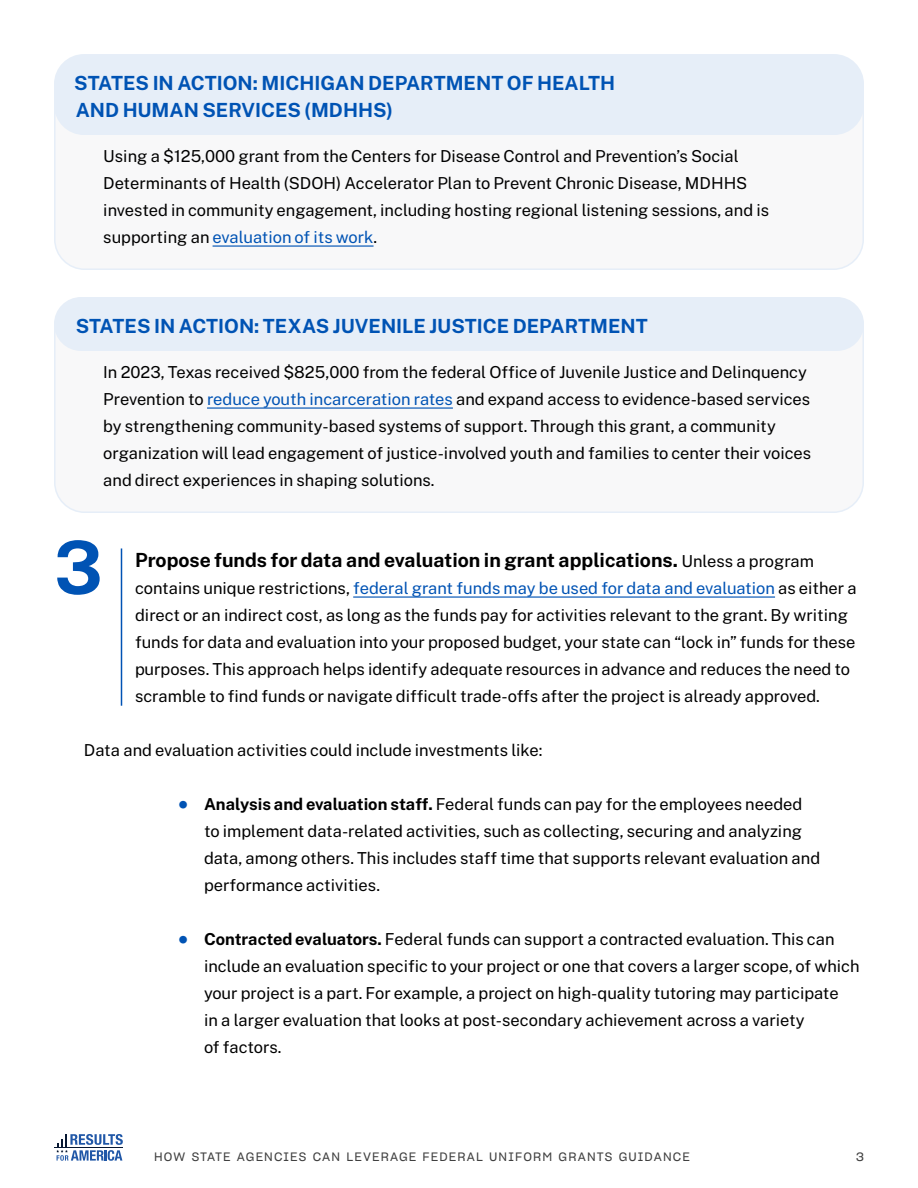
<style>
.page{position:relative;width:918px;height:1188px;background:#fff}
.page>*{position:absolute;margin:0;border:0;box-sizing:border-box;transform-origin:0 0}
.t1{font:700 73.5px "Public Sans";color:#0053b4}
.t2{font:700 19.5px/27px "Public Sans";color:#0053b4}
.t3{font:700 19.5px "Public Sans";color:#000}
.t4{font:16.5px/27px "Public Sans";color:#000}
.t5{font:12px "Sharp Grotesk Book 20";letter-spacing:.095em;color:#404040}
.s1{color:#0053b4}
.s2{font-weight:400;font-size:16.5px}
.s3{font-size:39px;color:#0053b4}
.s4{font-weight:700}
</style>
<div class="page">
<hr style="left:54px;top:1147px;width:69px;height:1px;background:#081832">
<svg style="left:56px;top:1134px;width:67px;height:27px"></svg>
<hr style="left:121px;top:548px;width:1px;height:158px;background:#0053b4">
<hr style="left:353px;top:596px;width:422px;height:2px;background:#0053b4">
<div style="left:55px;top:82px;width:808px;height:187px;background:#f8f8f9;border-radius:30px"></div>
<hr style="left:213px;top:245px;width:161px;height:2px;background:#0053b4">
<div style="left:54px;top:81px;width:810px;height:189px;border:2px solid #e6eef8;border-radius:30px"></div>
<div style="left:54px;top:54px;width:810px;height:81px;background:#e6eef8;border-radius:30px"></div>
<div style="left:55px;top:298px;width:808px;height:214px;background:#f8f8f9;border-radius:30px"></div>
<hr style="left:207px;top:407px;width:246px;height:2px;background:#0053b4">
<div style="left:54px;top:297px;width:810px;height:54px;background:#e6eef8;border-radius:27px"></div>
<p class="t2" style="left:74px;top:68px;width:543px">STATES IN ACTION: MICHIGAN DEPARTMENT OF HEALTH<br>AND HUMAN SERVICES (MDHHS)</p>
<p class="t4" style="left:103px;top:142px;width:667px">Using a $125,000 grant from the Centers for Disease Control and Prevention’s Social Determinants of Health (SDOH) Accelerator Plan to Prevent Chronic Disease, MDHHS invested in community engagement, including hosting regional listening sessions, and is supporting an <span class="s1">evaluation of its work</span>.</p>
<p class="t2" style="left:76px;top:311px;width:574px">STATES IN ACTION: TEXAS JUVENILE JUSTICE DEPARTMENT</p>
<p class="t4" style="left:103px;top:358px;width:710px">In 2023, Texas received $825,000 from the federal Office of Juvenile Justice and Delinquency Prevention to <span class="s1">reduce youth incarceration rates</span> and expand access to evidence-based services by strengthening community-based systems of support. Through this grant, a community organization will lead engagement of justice-involved youth and families to center their voices and direct experiences in shaping solutions.</p>
<h1 class="t1" style="left:54px;top:514px;width:50px">3</h1>
<p class="t3" style="left:135px;top:546px;width:681px">Propose funds for data and evaluation in grant applications. <span class="s2">Unless a program</span></p>
<p class="t4" style="left:135px;top:574px;width:723px">contains unique restrictions, <span class="s1">federal grant funds may be used for data and evaluation</span> as either a direct or an indirect cost, as long as the funds pay for activities relevant to the grant. By writing funds for data and evaluation into your proposed budget, your state can “lock in” funds for these purposes. This approach helps identify adequate resources in advance and reduces the need to scramble to find funds or navigate difficult trade-offs after the project is already approved.</p>
<p class="t4" style="left:84px;top:735px;width:460px">Data and evaluation activities could include investments like:</p>
<p class="t4" style="left:204px;top:790px;width:618px;text-indent:-27px"><span class="s3">•</span> <span class="s4">Analysis and evaluation staff.</span> Federal funds can pay for the employees needed to implement data-related activities, such as collecting, securing and analyzing data, among others. This includes staff time that supports relevant evaluation and performance activities.</p>
<p class="t4" style="left:204px;top:925px;width:657px;text-indent:-27px"><span class="s3">•</span> <span class="s4">Contracted evaluators.</span> Federal funds can support a contracted evaluation. This can include an evaluation specific to your project or one that covers a larger scope, of which your project is a part. For example, a project on high-quality tutoring may participate<br>in a larger evaluation that looks at post-secondary achievement across a variety<br>of factors.</p>
<p class="t5" style="left:154px;top:1147px;width:537px">HOW STATE AGENCIES CAN LEVERAGE FEDERAL UNIFORM GRANTS GUIDANCE</p>
<p class="t5" style="left:856px;top:1147px;width:9px">3</p>
</div>
